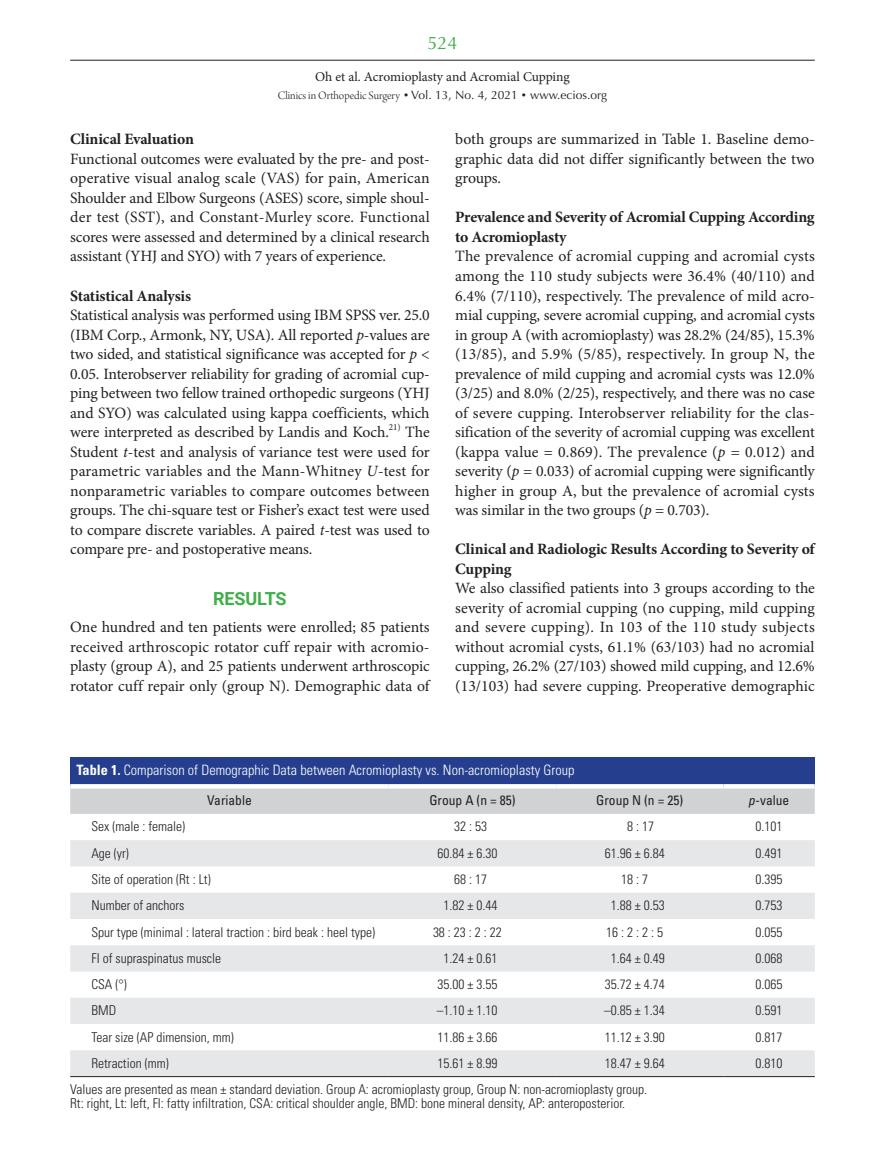
<style>
.page{position:relative;width:885px;height:1170px;background:#fff}
.page>*{position:absolute;margin:0;border:0;box-sizing:border-box;transform-origin:0 0}
.t1{font:700 18px "Roboto";letter-spacing:-.01em;color:#40ae49}
.t2{font:18px "Optima LT Std";color:#40ae49}
.t3{font:15.75px/19.5px "Minion Pro";letter-spacing:-.01em;color:#231f20;text-align:justify}
.t4{font:700 15.75px/19.5px "Minion Pro";letter-spacing:-.015em;color:#231f20}
.t5{font:300 condensed 14.25px "Univers LT Std";color:#fff}
.t6{font:300 condensed 13.5px/13.5px "Univers LT Std";color:#231f20}
.t7{font:condensed 13.5px "Univers LT Std";color:#231f20}
.t8{font:13.5px "Minion Pro";letter-spacing:-.005em;color:#231f20}
.t9{font:12px "Optima LT Std";color:#231f20}
.t10{font:9.15px "Minion Pro";color:#231f20}
.s1{font-family:"Arno Pro Light Display"}
.s2{font-size:9px}
.s3{font-style:italic}
.s4{font-weight:700}
</style>
<div class="page">
<hr style="left:70px;top:60px;width:744px;height:1px;background:#231f20">
<div style="left:70px;top:757px;width:744px;height:29px;background:#253f8e"></div>
<div style="left:70px;top:788px;width:744px;height:25px;background:#d1d2d4"></div>
<svg style="left:70px;top:840px;width:744px;height:236px;fill:#e6e7e9"></svg>
<svg style="left:70px;top:784px;width:319px;height:3px"></svg>
<svg style="left:389px;top:784px;width:167px;height:2px"></svg>
<svg style="left:556px;top:784px;width:167px;height:2px"></svg>
<svg style="left:723px;top:784px;width:91px;height:4px"></svg>
<hr style="left:70px;top:1076px;width:319px;height:1px;background:#231f20">
<hr style="left:389px;top:1076px;width:167px;height:1px;background:#231f20">
<hr style="left:556px;top:1076px;width:167px;height:1px;background:#231f20">
<hr style="left:723px;top:1076px;width:91px;height:1px;background:#231f20">
<p class="t2" style="left:427px;top:32px;width:32px">524</p>
<p class="t8" style="left:315px;top:68px;width:256px">Oh et al. Acromioplasty and Acromial Cupping</p>
<p class="t9" style="left:278px;top:88px;width:331px"><span class="s1">Clinics in Orthopedic Surgery</span> <span class="s2">•</span> Vol. 13, No. 4, 2021 <span class="s2">•</span> www.ecios.org</p>
<p class="t4" style="left:70px;top:129px;width:125px">Clinical Evaluation</p>
<p class="t3" style="left:70px;top:149px;width:361px">Functional outcomes were evaluated by the pre- and post&shy;operative visual analog scale (VAS) for pain, American Shoulder and Elbow Surgeons (ASES) score, simple shoul&shy;der test (SST), and Constant-Murley score. Functional scores were assessed and determined by a clinical research assistant (YHJ and SYO) with 7 years of experience.</p>
<p class="t4" style="left:70px;top:285px;width:122px">Statistical Analysis</p>
<p class="t3" style="left:70px;top:305px;width:361px">Statistical analysis was performed using IBM SPSS ver. 25.0 (IBM Corp., Armonk, NY, USA). All reported <span class="s3">p</span>-values are two sided, and statistical significance was accepted for <span class="s3">p</span> &lt; 0.05. Interobserver reliability for grading of acromial cup&shy;ping between two fellow trained orthopedic surgeons (YHJ and SYO) was calculated using kappa coefficients, which were interpreted as described by Landis and Koch.</p>
<p class="t10" style="left:389px;top:420px;width:13px">21)</p>
<p class="t3" style="left:70px;top:422px;width:361px;text-indent:335px">The Student <span class="s3">t</span>-test and analysis of variance test were used for parametric variables and the Mann-Whitney <span class="s3">U</span>-test for nonparametric variables to compare outcomes between groups. The chi-square test or Fisher’s exact test were used to compare discrete variables. A paired <span class="s3">t</span>-test was used to compare pre- and postoperative means.</p>
<p class="t1" style="left:213px;top:585px;width:75px">RESULTS</p>
<p class="t3" style="left:70px;top:617px;width:361px">One hundred and ten patients were enrolled; 85 patients received arthroscopic rotator cuff repair with acromio&shy;plasty (group A), and 25 patients underwent arthroscopic rotator cuff repair only (group N). Demographic data of</p>
<p class="t3" style="left:455px;top:130px;width:361px">both groups are summarized in Table 1. Baseline demo&shy;graphic data did not differ significantly between the two groups.</p>
<p class="t4" style="left:455px;top:207px;width:361px">Prevalence and Severity of Acromial Cupping According to Acromioplasty</p>
<p class="t3" style="left:455px;top:247px;width:361px">The prevalence of acromial cupping and acromial cysts among the 110 study subjects were 36.4% (40/110) and 6.4% (7/110), respectively. The prevalence of mild acro&shy;mial cupping, severe acromial cupping, and acromial cysts in group A (with acromioplasty) was 28.2% (24/85), 15.3% (13/85), and 5.9% (5/85), respectively. In group N, the prevalence of mild cupping and acromial cysts was 12.0% (3/25) and 8.0% (2/25), respectively, and there was no case of severe cupping. Interobserver reliability for the clas&shy;sification of the severity of acromial cupping was excellent (kappa value = 0.869). The prevalence (<span class="s3">p</span> = 0.012) and severity (<span class="s3">p</span> = 0.033) of acromial cupping were significantly higher in group A, but the prevalence of acromial cysts was similar in the two groups (<span class="s3">p</span> = 0.703).</p>
<p class="t4" style="left:455px;top:539px;width:361px">Clinical and Radiologic Results According to Severity of<br>Cupping</p>
<p class="t3" style="left:455px;top:578px;width:361px">We also classified patients into 3 groups according to the severity of acromial cupping (no cupping, mild cupping and severe cupping). In 103 of the 110 study subjects without acromial cysts, 61.1% (63/103) had no acromial cupping, 26.2% (27/103) showed mild cupping, and 12.6% (13/103) had severe cupping. Preoperative demographic</p>
<p class="t5" style="left:77px;top:761px;width:499px"><span class="s4">Table 1.</span> Comparison of Demographic Data between Acromioplasty vs. Non-acromioplasty Group</p>
<p class="t7" style="left:207px;top:791px;width:46px">Variable</p>
<p class="t7" style="left:429px;top:791px;width:88px">Group A (n = 85)</p>
<p class="t7" style="left:596px;top:791px;width:88px">Group N (n = 25)</p>
<p class="t7" style="left:748px;top:791px;width:43px"><span class="s3">p</span>-value</p>
<p class="t6" style="left:91px;top:819px;width:95px">Sex (male : female)</p>
<p class="t6" style="left:454px;top:819px;width:34px">32 : 53</p>
<p class="t6" style="left:627px;top:819px;width:28px">8 : 17</p>
<p class="t6" style="left:755px;top:819px;width:28px">0.101</p>
<p class="t6" style="left:91px;top:846px;width:39px">Age (yr)</p>
<p class="t6" style="left:437px;top:846px;width:61px">60.84 ± 6.30</p>
<p class="t6" style="left:604px;top:846px;width:61px">61.96 ± 6.84</p>
<p class="t6" style="left:755px;top:846px;width:28px">0.491</p>
<p class="t6" style="left:91px;top:872px;width:121px">Site of operation (Rt : Lt)</p>
<p class="t6" style="left:454px;top:872px;width:34px">68 : 17</p>
<p class="t6" style="left:621px;top:872px;width:28px">18 : 7</p>
<p class="t6" style="left:755px;top:872px;width:28px">0.395</p>
<p class="t6" style="left:91px;top:898px;width:94px">Number of anchors</p>
<p class="t6" style="left:443px;top:898px;width:55px">1.82 ± 0.44</p>
<p class="t6" style="left:610px;top:898px;width:55px">1.88 ± 0.53</p>
<p class="t6" style="left:755px;top:898px;width:28px">0.753</p>
<p class="t6" style="left:91px;top:925px;width:285px">Spur type (minimal : lateral traction : bird beak : heel type)</p>
<p class="t6" style="left:433px;top:925px;width:70px">38 : 23 : 2 : 22</p>
<p class="t6" style="left:606px;top:925px;width:58px">16 : 2 : 2 : 5</p>
<p class="t6" style="left:755px;top:925px;width:28px">0.055</p>
<p class="t6" style="left:91px;top:951px;width:131px">FI of supraspinatus muscle</p>
<p class="t6" style="left:443px;top:951px;width:55px">1.24 ± 0.61</p>
<p class="t6" style="left:610px;top:951px;width:55px">1.64 ± 0.49</p>
<p class="t6" style="left:755px;top:951px;width:28px">0.068</p>
<p class="t6" style="left:91px;top:977px;width:37px">CSA (°)</p>
<p class="t6" style="left:437px;top:977px;width:61px">35.00 ± 3.55</p>
<p class="t6" style="left:604px;top:977px;width:61px">35.72 ± 4.74</p>
<p class="t6" style="left:755px;top:977px;width:28px">0.065</p>
<p class="t6" style="left:91px;top:1003px;width:26px">BMD</p>
<p class="t6" style="left:437px;top:1003px;width:62px">–1.10 ± 1.10</p>
<p class="t6" style="left:604px;top:1003px;width:62px">–0.85 ± 1.34</p>
<p class="t6" style="left:755px;top:1003px;width:28px">0.591</p>
<p class="t6" style="left:91px;top:1030px;width:144px">Tear size (AP dimension, mm)</p>
<p class="t6" style="left:437px;top:1030px;width:61px">11.86 ± 3.66</p>
<p class="t6" style="left:604px;top:1030px;width:61px">11.12 ± 3.90</p>
<p class="t6" style="left:755px;top:1030px;width:28px">0.817</p>
<p class="t6" style="left:91px;top:1056px;width:79px">Retraction (mm)</p>
<p class="t6" style="left:437px;top:1056px;width:61px">15.61 ± 8.99</p>
<p class="t6" style="left:604px;top:1056px;width:61px">18.47 ± 9.64</p>
<p class="t6" style="left:755px;top:1056px;width:28px">0.810</p>
<p class="t6" style="left:70px;top:1082px;width:578px">Values are presented as mean ± standard deviation. Group A: acromioplasty group, Group N: non-acromioplasty group.<br>Rt: right, Lt: left, FI: fatty infiltration, CSA: critical shoulder angle, BMD: bone mineral density, AP: anteroposterior.</p>
</div>
